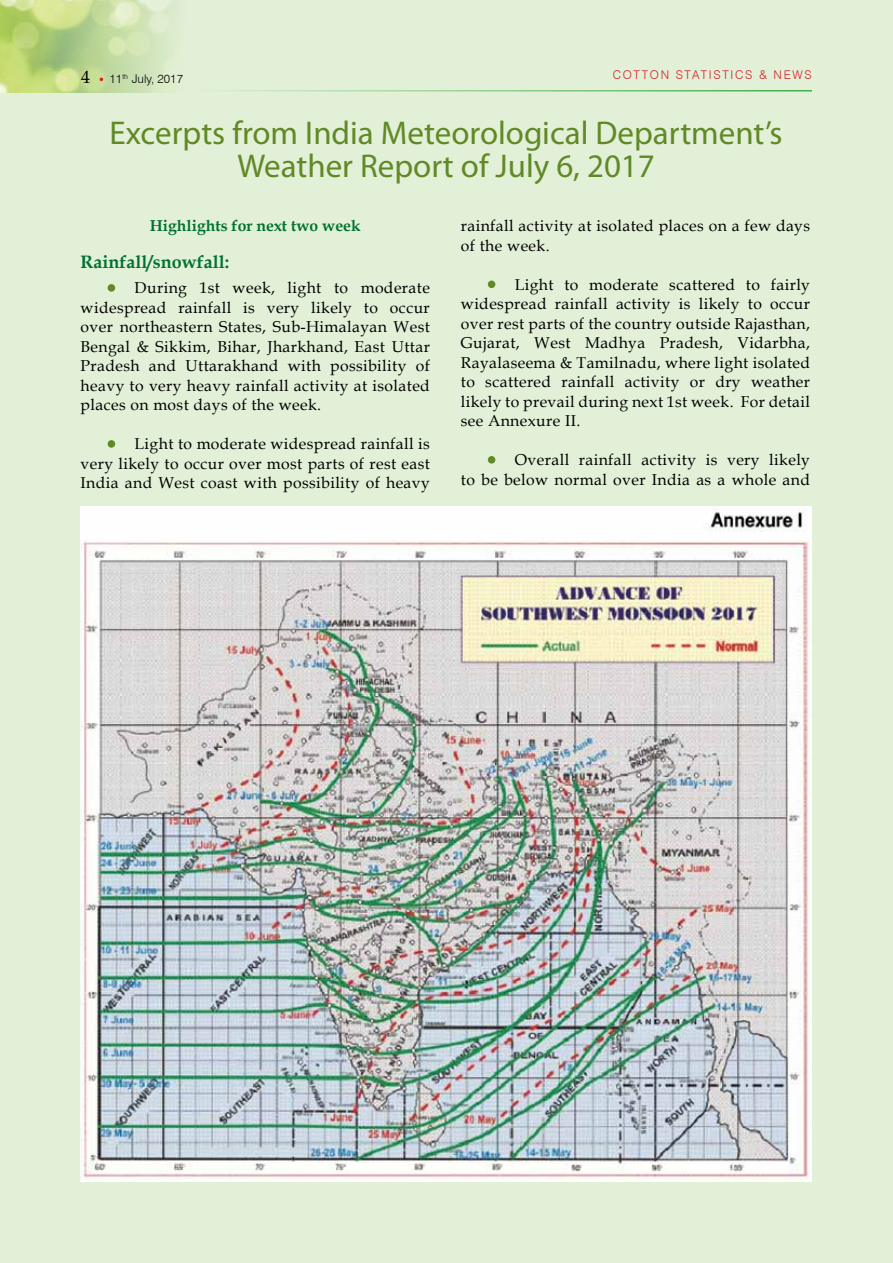
<style>
.page{position:relative;width:893px;height:1263px;background:#e3f0d8}
.page>*{position:absolute;margin:0;border:0;box-sizing:border-box;transform-origin:0 0}
.t1{font:33px/33px "Myriad Pro";color:#618926;text-align:center}
.t2{font:700 18px "Book Antiqua";color:#00722e}
.t3{font:18px "Book Antiqua";color:#000}
.t4{font:15.75px/19.5px "Book Antiqua";letter-spacing:.025em;color:#000;text-align:justify}
.t5{font:700 15.75px "Book Antiqua";color:#00722e}
.t6{font:300 12px "Swiss 721 BT";letter-spacing:.14em;color:#d2232a}
.t7{font:300 12px "Swiss 721 BT";color:#000}
</style>
<div class="page">
<img style="left:0;top:0;width:175px;height:93px">
<hr style="left:186px;top:90px;width:626px;height:2px;background:#41ad49">
<img style="left:81px;top:506px;width:731px;height:676px">
<div style="left:108px;top:284px;width:7px;height:8px;background:#618926;border-radius:50%"></div>
<div style="left:108px;top:440px;width:7px;height:8px;background:#618926;border-radius:50%"></div>
<div style="left:488px;top:280px;width:7px;height:8px;background:#618926;border-radius:50%"></div>
<div style="left:488px;top:456px;width:7px;height:8px;background:#618926;border-radius:50%"></div>
<p class="t3" style="left:81px;top:64px;width:10px">4</p>
<p class="t6" style="left:613px;top:67px;width:132px">COTTON STATISTICS</p>
<p class="t6" style="left:759px;top:67px;width:53px">&amp; N EWS</p>
<p class="t7" style="left:110px;top:71px;width:75px">11<sup>TH</sup> JULY, 2017</p>
<h1 class="t1" style="left:110px;top:115px;width:675px">Excerpts from India Meteorological Department’s<br>Weather Report of July 6, 2017</h1>
<p class="t4" style="left:461px;top:216px;width:351px">rainfall activity at isolated places on a few days of the week.</p>
<p class="t4" style="left:461px;top:274px;width:351px;text-indent:54px">Light to moderate scattered to fairly widespread rainfall activity is likely to occur over rest parts of the country outside Rajasthan, Gujarat, West Madhya Pradesh, Vidarbha, Rayalaseema &amp; Tamilnadu, where light isolated to scattered rainfall activity or dry weather likely to prevail during next 1st week. For detail see Annexure II.</p>
<p class="t4" style="left:461px;top:450px;width:351px;text-align:right">Overall rainfall activity is very likely<br>to be below normal over India as a whole and</p>
<p class="t5" style="left:150px;top:215px;width:212px">Highlights for next two week</p>
<p class="t2" style="left:81px;top:250px;width:150px">Rainfall/snowfall:</p>
<p class="t4" style="left:81px;top:278px;width:351px;text-indent:54px">During 1st week, light to moderate widespread rainfall is very likely to occur over northeastern States, Sub-Himalayan West Bengal &amp; Sikkim, Bihar, Jharkhand, East Uttar Pradesh and Uttarakhand with possibility of heavy to very heavy rainfall activity at isolated places on most days of the week.</p>
<p class="t4" style="left:81px;top:434px;width:351px;text-indent:54px">Light to moderate widespread rainfall is very likely to occur over most parts of rest east India and West coast with possibility of heavy</p>
</div>
